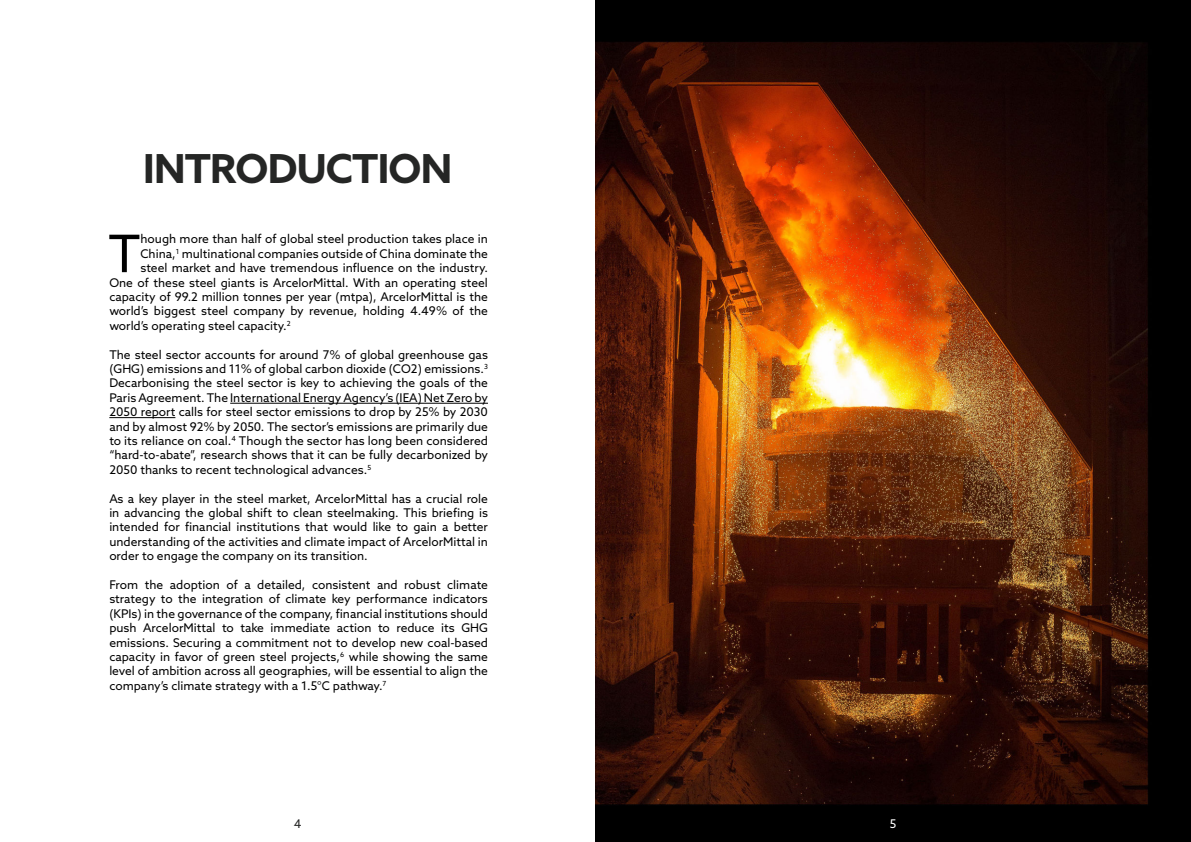
<style>
.page{position:relative;width:1191px;height:842px;background:#fff}
.page>*{position:absolute;margin:0;border:0;box-sizing:border-box;transform-origin:0 0}
.t1{font:51.8px "Azo Sans";color:#000}
.t2{font:700 40px "Azo Sans";letter-spacing:-.02em;color:#252625}
.t3{font:12px/14.4px "Azo Sans";color:#000;text-align:justify}
.t4{font:12px "Azo Sans";color:#252625}
.t5{font:12px "Azo Sans";color:#fff}
</style>
<div class="page">
<img style="left:595px;top:0;width:596px;height:842px">
<hr style="left:230px;top:403px;width:258px;height:1px;background:#000">
<hr style="left:109px;top:417px;width:66px;height:1px;background:#000">
<h2 class="t2" style="left:143px;top:152px;width:311px">INTRODUCTION</h2>
<h1 class="t1" style="left:108px;top:231px;width:34px">T</h1>
<p class="t3" style="left:140px;top:233px;width:349px">hough more than half of global steel production takes place in</p>
<p class="t3" style="left:140px;top:247px;width:349px">China,<sup>1</sup> multinational companies outside of China dominate the</p>
<p class="t3" style="left:140px;top:262px;width:349px">steel market and have tremendous influence on the industry.</p>
<p class="t3" style="left:109px;top:276px;width:380px">One of these steel giants is ArcelorMittal. With an operating steel</p>
<p class="t3" style="left:109px;top:290px;width:380px">capacity of 99.2 million tonnes per year (mtpa), ArcelorMittal is the</p>
<p class="t3" style="left:109px;top:305px;width:380px">world’s biggest steel company by revenue, holding 4.49% of the</p>
<p class="t3" style="left:109px;top:319px;width:183px">world’s operating steel capacity.<sup>2</sup></p>
<p class="t3" style="left:109px;top:348px;width:380px">The steel sector accounts for around 7% of global greenhouse gas (GHG) emissions and 11% of global carbon dioxide (CO2) emissions.<sup>3<br></sup>Decarbonising the steel sector is key to achieving the goals of the Paris Agreement. The International Energy Agency’s (IEA) Net Zero by 2050 report calls for steel sector emissions to drop by 25% by 2030 and by almost 92% by 2050. The sector’s emissions are primarily due to its reliance on coal.<sup>4</sup> Though the sector has long been considered “hard-to-abate”, research shows that it can be fully decarbonized by 2050 thanks to recent technological advances.<sup>5</sup></p>
<p class="t3" style="left:109px;top:492px;width:380px">As a key player in the steel market, ArcelorMittal has a crucial role in advancing the global shift to clean steelmaking. This briefing is intended for financial institutions that would like to gain a better understanding of the activities and climate impact of ArcelorMittal in order to engage the company on its transition.</p>
<p class="t3" style="left:109px;top:578px;width:380px">From the adoption of a detailed, consistent and robust climate strategy to the integration of climate key performance indicators (KPIs) in the governance of the company, financial institutions should push ArcelorMittal to take immediate action to reduce its GHG emissions. Securing a commitment not to develop new coal-based capacity in favor of green steel projects,<sup>6</sup> while showing the same level of ambition across all geographies, will be essential to align the company’s climate strategy with a 1.5°C pathway.<sup>7</sup></p>
<p class="t4" style="left:294px;top:819px;width:9px">4</p>
<p class="t5" style="left:890px;top:819px;width:8px">5</p>
</div>
